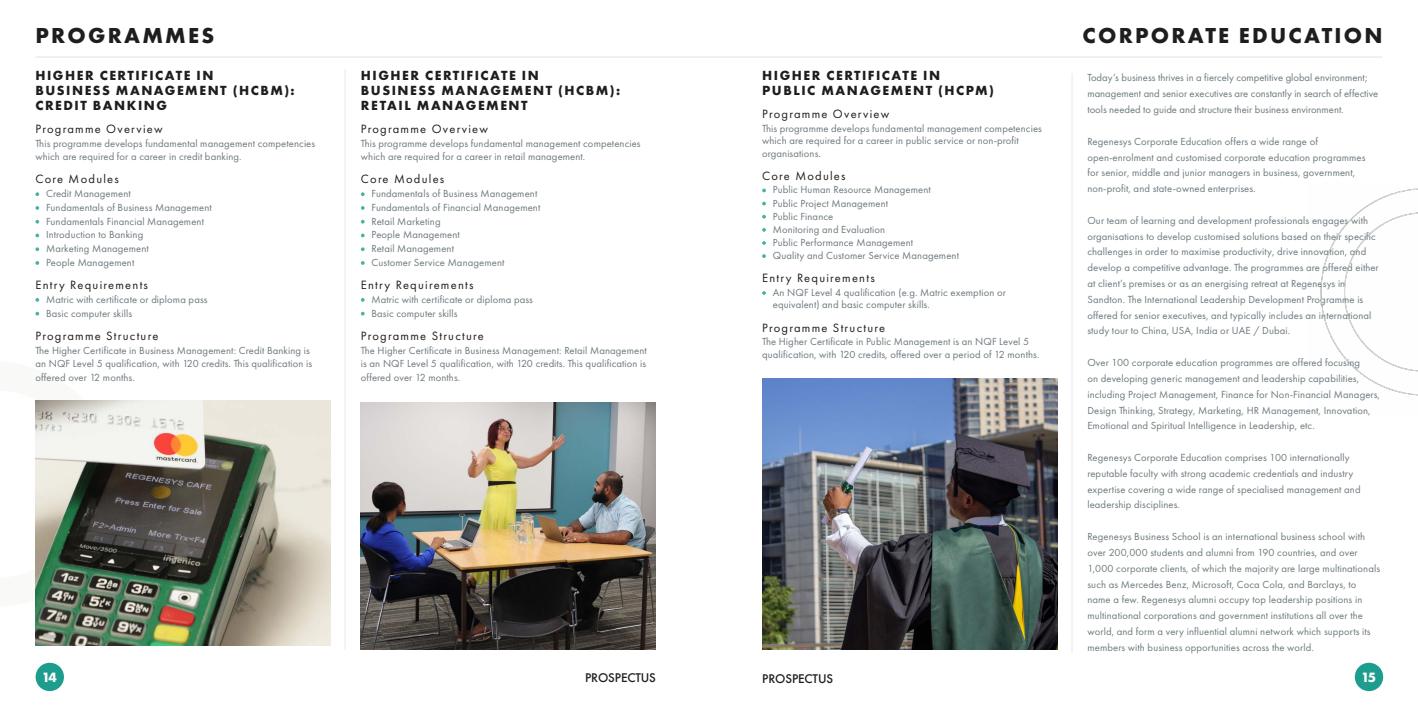
<style>
.page{position:relative;width:1418px;height:709px;background:#fff}
.page>*{position:absolute;margin:0;border:0;box-sizing:border-box;transform-origin:0 0}
.t1{font:700 22.5px "Futura PT";letter-spacing:.1em;color:#1e1e1d}
.t2{font:700 14px "Futura PT";color:#fff}
.t3{font:700 13.75px/15px "Futura PT";letter-spacing:.11em;color:#1e1e1d}
.t4{font:500 13.12px "Futura PT";letter-spacing:-.01em;color:#1e1e1d}
.t5{font:12.5px "Futura PT";letter-spacing:.1em;color:#1e1e1d}
.t6{font:10.62px/15.8px "Futura PT";letter-spacing:.01em;color:#6d797e}
</style>
<div class="page">
<div style="left:36px;top:662px;width:28px;height:29px;background:#1c9d8e;border-radius:50%"></div>
<div style="left:1354px;top:662px;width:29px;height:29px;background:#1c9d8e;border-radius:50%"></div>
<hr style="left:1071px;top:73px;width:1px;height:580px;background:#e6e8eb">
<hr style="left:35px;top:56px;width:1347px;height:2px;background:#e6e8eb">
<img style="left:1320px;top:188px;width:97px;height:208px">
<hr style="left:345px;top:69px;width:1px;height:580px;background:#e6e8eb">
<svg style="left:361px;top:192px;width:3px;height:4px"></svg>
<svg style="left:361px;top:206px;width:3px;height:4px"></svg>
<svg style="left:361px;top:247px;width:3px;height:4px"></svg>
<svg style="left:361px;top:261px;width:3px;height:4px"></svg>
<svg style="left:361px;top:298px;width:3px;height:4px"></svg>
<img style="left:360px;top:402px;width:295px;height:247px">
<svg style="left:762px;top:188px;width:4px;height:4px"></svg>
<svg style="left:762px;top:202px;width:4px;height:3px"></svg>
<svg style="left:762px;top:215px;width:4px;height:3px"></svg>
<svg style="left:762px;top:228px;width:4px;height:4px"></svg>
<svg style="left:762px;top:241px;width:4px;height:4px"></svg>
<svg style="left:762px;top:254px;width:4px;height:4px"></svg>
<svg style="left:762px;top:291px;width:4px;height:4px"></svg>
<img style="left:762px;top:378px;width:295px;height:271px">
<svg style="left:35px;top:192px;width:4px;height:4px"></svg>
<svg style="left:35px;top:206px;width:4px;height:4px"></svg>
<svg style="left:35px;top:220px;width:4px;height:3px"></svg>
<svg style="left:35px;top:233px;width:4px;height:4px"></svg>
<svg style="left:35px;top:247px;width:4px;height:4px"></svg>
<svg style="left:35px;top:261px;width:4px;height:4px"></svg>
<svg style="left:35px;top:298px;width:4px;height:4px"></svg>
<svg style="left:35px;top:312px;width:4px;height:3px"></svg>
<img style="left:35px;top:400px;width:295px;height:245px">
<h1 class="t1" style="left:35px;top:21px;width:180px">PROGRAMMES</h1>
<h1 class="t1" style="left:1082px;top:21px;width:301px">CORPORATE EDUCATION</h1>
<p class="t3" style="left:361px;top:67px;width:261px">HIGHER CERTIFICATE IN<br>BUSINESS MANAGEMENT (HCBM):<br>RETAIL MANAGEMENT</p>
<p class="t5" style="left:361px;top:121px;width:129px">Programme Overview</p>
<p class="t6" style="left:361px;top:136px;width:281px;line-height:13.8px">This programme develops fundamental management competencies which are required for a career in retail management.</p>
<p class="t5" style="left:361px;top:172px;width:85px">Core Modules</p>
<p class="t6" style="left:371px;top:187px;width:170px;line-height:13.8px">Fundamentals of Business Management<br>Fundamentals of Financial Management<br>Retail Marketing<br>People Management<br>Retail Management<br>Customer Service Management</p>
<p class="t5" style="left:361px;top:277px;width:114px">Entry Requirements</p>
<p class="t6" style="left:371px;top:292px;width:163px;line-height:13.8px">Matric with certificate or diploma pass<br>Basic computer skills</p>
<p class="t5" style="left:361px;top:328px;width:124px">Programme Structure</p>
<p class="t6" style="left:361px;top:343px;width:287px;line-height:13.8px;text-align:justify">The Higher Certificate in Business Management: Retail Management is an NQF Level 5 qualification, with 120 credits. This qualification is offered over 12 months.</p>
<p class="t3" style="left:36px;top:67px;width:261px">HIGHER CERTIFICATE IN<br>BUSINESS MANAGEMENT (HCBM):<br>CREDIT BANKING</p>
<p class="t5" style="left:35px;top:121px;width:129px">Programme Overview</p>
<p class="t6" style="left:35px;top:136px;width:281px;line-height:13.8px">This programme develops fundamental management competencies which are required for a career in credit banking.</p>
<p class="t5" style="left:35px;top:172px;width:85px">Core Modules</p>
<p class="t6" style="left:46px;top:187px;width:167px;line-height:13.8px">Credit Management<br>Fundamentals of Business Management<br>Fundamentals Financial Management<br>Introduction to Banking<br>Marketing Management<br>People Management</p>
<p class="t5" style="left:35px;top:277px;width:114px">Entry Requirements</p>
<p class="t6" style="left:46px;top:292px;width:163px;line-height:13.8px">Matric with certificate or diploma pass<br>Basic computer skills</p>
<p class="t5" style="left:35px;top:328px;width:124px">Programme Structure</p>
<p class="t6" style="left:35px;top:343px;width:278px;line-height:13.8px">The Higher Certificate in Business Management: Credit Banking is an NQF Level 5 qualification, with 120 credits. This qualification is offered over 12 months.</p>
<p class="t3" style="left:762px;top:67px;width:233px">HIGHER CERTIFICATE IN<br>PUBLIC MANAGEMENT (HCPM)</p>
<p class="t5" style="left:762px;top:106px;width:129px">Programme Overview</p>
<p class="t6" style="left:762px;top:122px;width:281px;line-height:12.5px">This programme develops fundamental management competencies which are required for a career in public service or non-profit organisations.</p>
<p class="t5" style="left:762px;top:168px;width:85px">Core Modules</p>
<p class="t6" style="left:772px;top:183px;width:188px;line-height:13.1px">Public Human Resource Management<br>Public Project Management<br>Public Finance<br>Monitoring and Evaluation<br>Public Performance Management<br>Quality and Customer Service Management</p>
<p class="t5" style="left:762px;top:271px;width:114px">Entry Requirements</p>
<p class="t6" style="left:772px;top:286px;width:234px;line-height:12.5px">An NQF Level 4 qualification (e.g. Matric exemption or equivalent) and basic computer skills.</p>
<p class="t5" style="left:762px;top:320px;width:124px">Programme Structure</p>
<p class="t6" style="left:762px;top:335px;width:279px;line-height:12.5px">The Higher Certificate in Public Management is an NQF Level 5 qualification, with 120 credits, offered over a period of 12 months.</p>
<p class="t6" style="left:1087px;top:70px;width:292px">Today’s business thrives in a fiercely competitive global environment; management and senior executives are constantly in search of effective tools needed to guide and structure their business environment.</p>
<p class="t6" style="left:1087px;top:133px;width:279px">Regenesys Corporate Education offers a wide range of open-enrolment and customised corporate education programmes for senior, middle and junior managers in business, government, non-profit, and state-owned enterprises.</p>
<p class="t6" style="left:1087px;top:212px;width:293px">Our team of learning and development professionals engages with organisations to develop customised solutions based on their specific challenges in order to maximise productivity, drive innovation, and develop a competitive advantage. The programmes are offered either at client’s premises or as an energising retreat at Regenesys in Sandton. The International Leadership Development Programme is offered for senior executives, and typically includes an international study tour to China, USA, India or UAE / Dubai.</p>
<p class="t6" style="left:1087px;top:354px;width:294px">Over 100 corporate education programmes are offered focusing<br>on developing generic management and leadership capabilities, including Project Management, Finance for Non-Financial Managers, Design Thinking, Strategy, Marketing, HR Management, Innovation, Emotional and Spiritual Intelligence in Leadership, etc.</p>
<p class="t6" style="left:1087px;top:449px;width:275px">Regenesys Corporate Education comprises 100 internationally reputable faculty with strong academic credentials and industry expertise covering a wide range of specialised management and leadership disciplines.</p>
<p class="t6" style="left:1087px;top:528px;width:294px">Regenesys Business School is an international business school with over 200,000 students and alumni from 190 countries, and over 1,000 corporate clients, of which the majority are large multinationals such as Mercedes Benz, Microsoft, Coca Cola, and Barclays, to name a few. Regenesys alumni occupy top leadership positions in multinational corporations and government institutions all over the world, and form a very influential alumni network which supports its members with business opportunities across the world.</p>
<h2 class="t2" style="left:42px;top:668px;width:17px">14</h2>
<p class="t4" style="left:585px;top:670px;width:73px">PROSPECTUS</p>
<p class="t4" style="left:762px;top:670px;width:73px">PROSPECTUS</p>
<h2 class="t2" style="left:1360px;top:668px;width:17px">15</h2>
</div>
